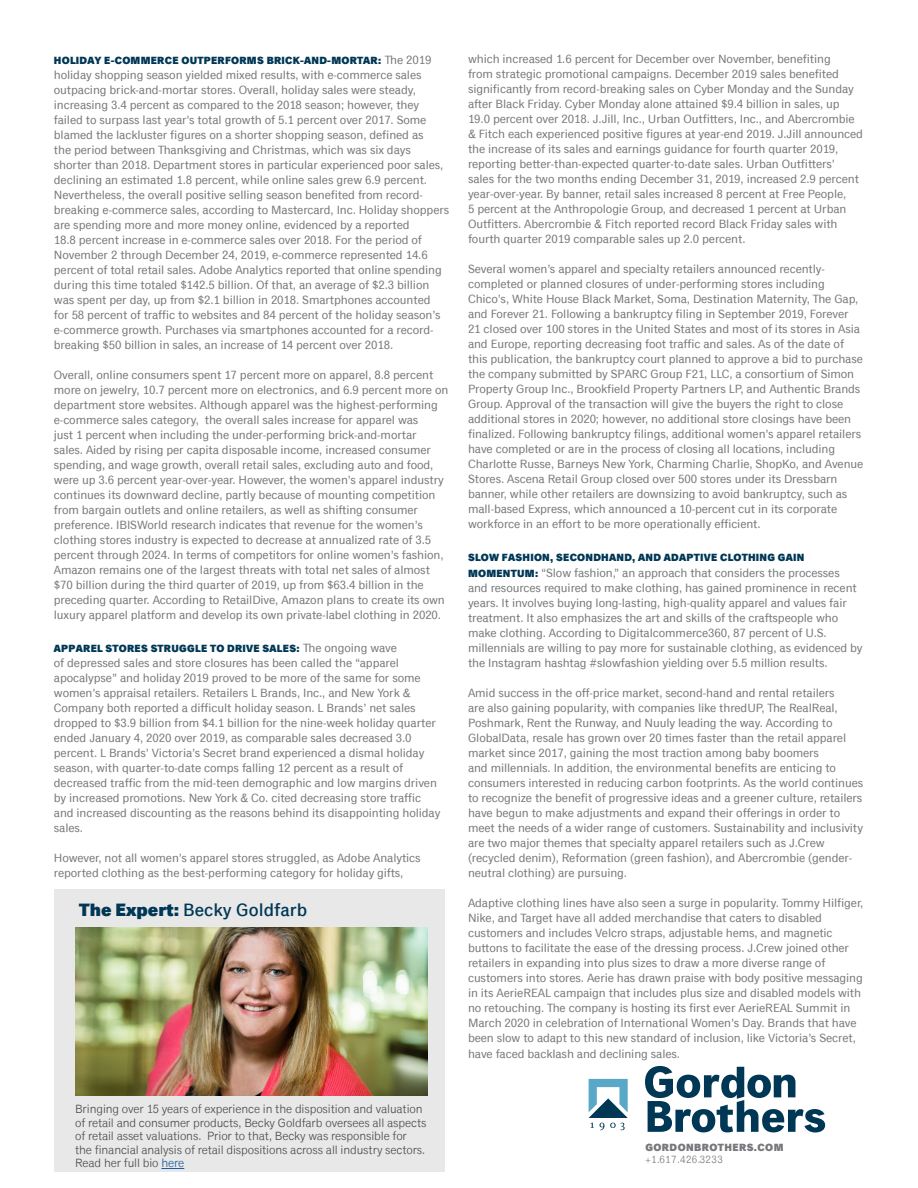
<style>
.page{position:relative;width:918px;height:1188px;background:#fff}
.page>*{position:absolute;margin:0;border:0;box-sizing:border-box;transform-origin:0 0}
.trend_bullets{font:500 18px "Classic Grotesque Pro";color:#003755}
.body{font:12px/15px "Classic Grotesque Pro";letter-spacing:-.01em;color:#76787b}
.trend_bullets-2{font:12px/13.5px "Classic Grotesque Pro";letter-spacing:-.01em;color:#4a4b4b}
.body-2{font:800 10.5px "Classic Grotesque Pro";letter-spacing:.025em;color:#003755}
.t1{font:800 10.5px "Classic Grotesque Pro";letter-spacing:.04em;color:#76787b}
.t2{font:10.5px "Classic Grotesque Pro";letter-spacing:.04em;color:#76787b}
.s1{font-weight:400;font-size:12px;color:#76787b}
.s2{font-weight:800}
.s3{color:#175d9e}
.s4{font-weight:800;font-size:10.5px;color:#003755}
</style>
<div class="page">
<div style="left:54px;top:890px;width:391px;height:282px;background:#e8e8e8"></div>
<img style="left:75px;top:928px;width:353px;height:168px">
<svg style="left:161px;top:1168px;width:23px;height:1px"></svg>
<svg style="left:645px;top:1066px;width:180px;height:67px"></svg>
<svg style="left:589px;top:1079px;width:39px;height:51px"></svg>
<p class="body-2" style="left:54px;top:53px;width:379px">HOLIDAY E-COMMERCE OUTPERFORMS BRICK-AND-MORTAR: <span class="s1">The 2019</span></p>
<p class="body" style="left:54px;top:67px;width:397px">holiday shopping season yielded mixed results, with e-commerce sales outpacing brick-and-mortar stores. Overall, holiday sales were steady, increasing 3.4 percent as compared to the 2018 season; however, they failed to surpass last year’s total growth of 5.1 percent over 2017. Some blamed the lackluster figures on a shorter shopping season, defined as<br>the period between Thanksgiving and Christmas, which was six days shorter than 2018. Department stores in particular experienced poor sales, declining an estimated 1.8 percent, while online sales grew 6.9 percent.<br>Nevertheless, the overall positive selling season benefited from record&shy;breaking e-commerce sales, according to Mastercard, Inc. Holiday shoppers are spending more and more money online, evidenced by a reported<br>18.8 percent increase in e-commerce sales over 2018. For the period of November 2 through December 24, 2019, e-commerce represented 14.6 percent of total retail sales. Adobe Analytics reported that online spending during this time totaled $142.5 billion. Of that, an average of $2.3 billion was spent per day, up from $2.1 billion in 2018. Smartphones accounted<br>for 58 percent of traffic to websites and 84 percent of the holiday season’s e-commerce growth. Purchases via smartphones accounted for a record&shy;breaking $50 billion in sales, an increase of 14 percent over 2018.</p>
<p class="body" style="left:54px;top:367px;width:396px">Overall, online consumers spent 17 percent more on apparel, 8.8 percent more on jewelry, 10.7 percent more on electronics, and 6.9 percent more on department store websites. Although apparel was the highest-performing e-commerce sales category, the overall sales increase for apparel was<br>just 1 percent when including the under-performing brick-and-mortar sales. Aided by rising per capita disposable income, increased consumer spending, and wage growth, overall retail sales, excluding auto and food, were up 3.6 percent year-over-year. However, the women’s apparel industry continues its downward decline, partly because of mounting competition from bargain outlets and online retailers, as well as shifting consumer preference. IBISWorld research indicates that revenue for the women’s clothing stores industry is expected to decrease at annualized rate of 3.5 percent through 2024. In terms of competitors for online women’s fashion, Amazon remains one of the largest threats with total net sales of almost $70 billion during the third quarter of 2019, up from $63.4 billion in the preceding quarter. According to RetailDive, Amazon plans to create its own luxury apparel platform and develop its own private-label clothing in 2020.</p>
<p class="body-2" style="left:54px;top:642px;width:345px">APPAREL STORES STRUGGLE TO DRIVE SALES: <span class="s1">The ongoing wave</span></p>
<p class="body" style="left:54px;top:656px;width:388px">of depressed sales and store closures has been called the “apparel apocalypse” and holiday 2019 proved to be more of the same for some women’s appraisal retailers. Retailers L Brands, Inc., and New York &amp; Company both reported a difficult holiday season. L Brands’ net sales dropped to $3.9 billion from $4.1 billion for the nine-week holiday quarter ended January 4, 2020 over 2019, as comparable sales decreased 3.0 percent. L Brands’ Victoria’s Secret brand experienced a dismal holiday season, with quarter-to-date comps falling 12 percent as a result of decreased traffic from the mid-teen demographic and low margins driven by increased promotions. New York &amp; Co. cited decreasing store traffic and increased discounting as the reasons behind its disappointing holiday sales.</p>
<p class="body" style="left:54px;top:851px;width:368px">However, not all women’s apparel stores struggled, as Adobe Analytics reported clothing as the best-performing category for holiday gifts,</p>
<p class="trend_bullets" style="left:79px;top:899px;width:229px"><span class="s2">The Expert:</span> Becky Goldfarb</p>
<p class="trend_bullets-2" style="left:75px;top:1103px;width:353px">Bringing over 15 years of experience in the disposition and valuation of retail and consumer products, Becky Goldfarb oversees all aspects of retail asset valuations. Prior to that, Becky was responsible for the financial analysis of retail dispositions across all industry sectors.<br>Read her full bio <span class="s3">here</span></p>
<p class="body" style="left:468px;top:52px;width:397px">which increased 1.6 percent for December over November, benefiting<br>from strategic promotional campaigns. December 2019 sales benefited significantly from record-breaking sales on Cyber Monday and the Sunday after Black Friday. Cyber Monday alone attained $9.4 billion in sales, up 19.0 percent over 2018. J.Jill, Inc., Urban Outfitters, Inc., and Abercrombie &amp; Fitch each experienced positive figures at year-end 2019. J.Jill announced the increase of its sales and earnings guidance for fourth quarter 2019, reporting better-than-expected quarter-to-date sales. Urban Outfitters’ sales for the two months ending December 31, 2019, increased 2.9 percent year-over-year. By banner, retail sales increased 8 percent at Free People,<br>5 percent at the Anthropologie Group, and decreased 1 percent at Urban Outfitters. Abercrombie &amp; Fitch reported record Black Friday sales with fourth quarter 2019 comparable sales up 2.0 percent.</p>
<p class="body" style="left:468px;top:262px;width:397px">Several women’s apparel and specialty retailers announced recently&shy;completed or planned closures of under-performing stores including Chico’s, White House Black Market, Soma, Destination Maternity, The Gap, and Forever 21. Following a bankruptcy filing in September 2019, Forever 21 closed over 100 stores in the United States and most of its stores in Asia and Europe, reporting decreasing foot traffic and sales. As of the date of this publication, the bankruptcy court planned to approve a bid to purchase the company submitted by SPARC Group F21, LLC, a consortium of Simon Property Group Inc., Brookfield Property Partners LP, and Authentic Brands Group. Approval of the transaction will give the buyers the right to close additional stores in 2020; however, no additional store closings have been finalized. Following bankruptcy filings, additional women’s apparel retailers have completed or are in the process of closing all locations, including Charlotte Russe, Barneys New York, Charming Charlie, ShopKo, and Avenue Stores. Ascena Retail Group closed over 500 stores under its Dressbarn banner, while other retailers are downsizing to avoid bankruptcy, such as mall-based Express, which announced a 10-percent cut in its corporate workforce in an effort to be more operationally efficient.</p>
<p class="body-2" style="left:468px;top:551px;width:338px">SLOW FASHION, SECONDHAND, AND ADAPTIVE CLOTHING GAIN</p>
<p class="body" style="left:468px;top:566px;width:396px"><span class="s4">MOMENTUM:</span> “Slow fashion,” an approach that considers the processes and resources required to make clothing, has gained prominence in recent years. It involves buying long-lasting, high-quality apparel and values fair treatment. It also emphasizes the art and skills of the craftspeople who make clothing. According to Digitalcommerce360, 87 percent of U.S. millennials are willing to pay more for sustainable clothing, as evidenced by the Instagram hashtag #slowfashion yielding over 5.5 million results.</p>
<p class="body" style="left:468px;top:686px;width:397px">Amid success in the off-price market, second-hand and rental retailers<br>are also gaining popularity, with companies like thredUP, The RealReal, Poshmark, Rent the Runway, and Nuuly leading the way. According to GlobalData, resale has grown over 20 times faster than the retail apparel market since 2017, gaining the most traction among baby boomers<br>and millennials. In addition, the environmental benefits are enticing to consumers interested in reducing carbon footprints. As the world continues to recognize the benefit of progressive ideas and a greener culture, retailers have begun to make adjustments and expand their offerings in order to meet the needs of a wider range of customers. Sustainability and inclusivity are two major themes that specialty apparel retailers such as J.Crew (recycled denim), Reformation (green fashion), and Abercrombie (gender&shy;neutral clothing) are pursuing.</p>
<p class="body" style="left:468px;top:896px;width:397px">Adaptive clothing lines have also seen a surge in popularity. Tommy Hilfiger, Nike, and Target have all added merchandise that caters to disabled customers and includes Velcro straps, adjustable hems, and magnetic buttons to facilitate the ease of the dressing process. J.Crew joined other retailers in expanding into plus sizes to draw a more diverse range of customers into stores. Aerie has drawn praise with body positive messaging in its AerieREAL campaign that includes plus size and disabled models with no retouching. The company is hosting its first ever AerieREAL Summit in March 2020 in celebration of International Women’s Day. Brands that have been slow to adapt to this new standard of inclusion, like Victoria’s Secret,</p>
<p class="body" style="left:468px;top:1047px;width:214px">have faced backlash and declining sales.</p>
<p class="t1" style="left:645px;top:1141px;width:140px">GORDONBROTHERS.COM</p>
<p class="t2" style="left:645px;top:1153px;width:79px">+1.617.426.3233</p>
</div>
